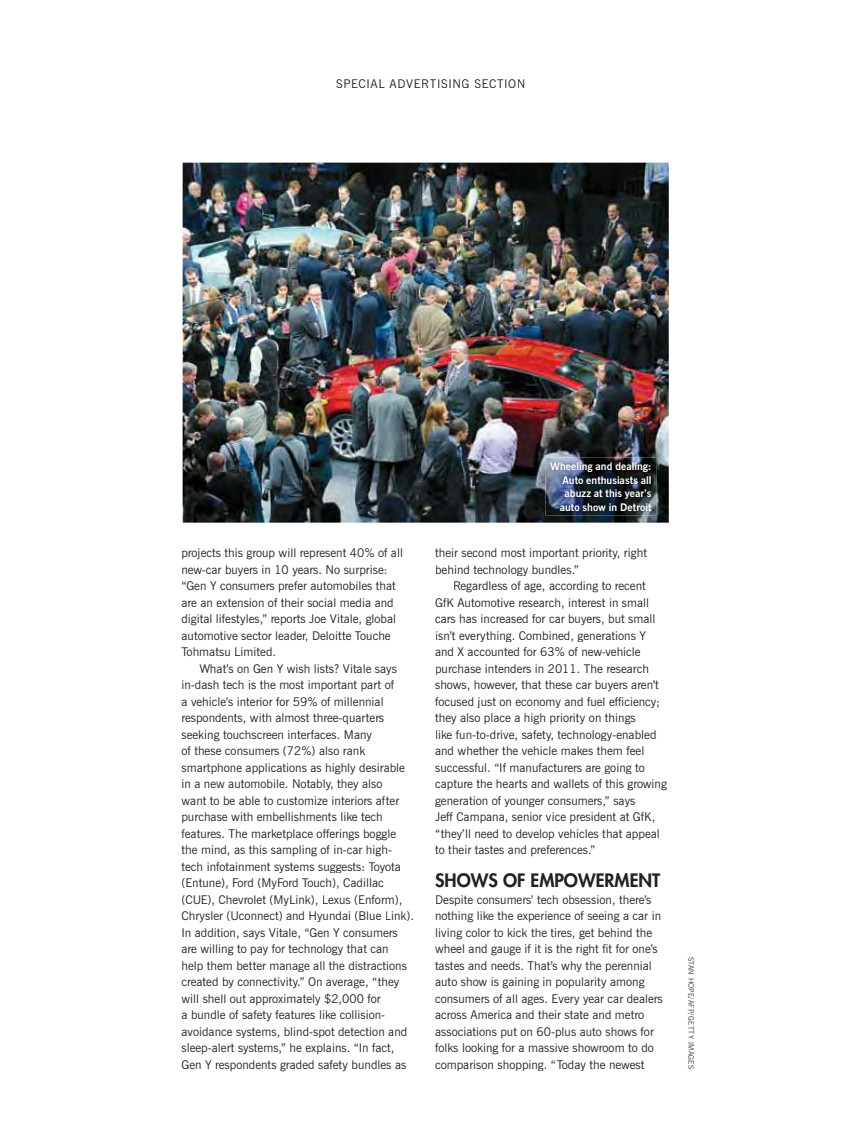
<style>
.page{position:relative;width:851px;height:1134px;background:#fff}
.page>*{position:absolute;margin:0;border:0;box-sizing:border-box;transform-origin:0 0}
.t1{font:800 18px "Futura";color:#252122}
.t2{font:12px/16.5px "News Gothic BT";color:#252122}
.t3{font:12px "News Gothic BT";letter-spacing:.05em;color:#252122}
.t4{font:700 10.5px/13.5px "News Gothic BT";color:#fff;text-align:right}
.t5{font:300 7.5px "News Gothic BT";letter-spacing:.02em;color:#252122}
</style>
<div class="page">
<img style="left:183px;top:163px;width:485px;height:360px">
<img style="left:545px;top:458px;width:111px;height:57px">
<p class="t3" style="left:336px;top:76px;width:191px">SPECIAL ADVERTISING SECTION</p>
<p class="t2" style="left:181px;top:545px;width:223px">projects this group will represent 40% of all new-car buyers in 10 years. No surprise: “Gen Y consumers prefer automobiles that are an extension of their social media and digital lifestyles,” reports Joe Vitale, global automotive sector leader, Deloitte Touche Tohmatsu Limited.</p>
<p class="t2" style="left:181px;top:660px;width:234px;text-indent:18px">What’s on Gen Y wish lists? Vitale says in-dash tech is the most important part of<br>a vehicle’s interior for 59% of millennial respondents, with almost three-quarters seeking touchscreen interfaces. Many<br>of these consumers (72%) also rank smartphone applications as highly desirable in a new automobile. Notably, they also<br>want to be able to customize interiors after purchase with embellishments like tech features. The marketplace offerings boggle the mind, as this sampling of in-car high&shy;tech infotainment systems suggests: Toyota (Entune), Ford (MyFord Touch), Cadillac (CUE), Chevrolet (MyLink), Lexus (Enform), Chrysler (Uconnect) and Hyundai (Blue Link).<br>In addition, says Vitale, “Gen Y consumers are willing to pay for technology that can<br>help them better manage all the distractions created by connectivity.” On average, “they will shell out approximately $2,000 for<br>a bundle of safety features like collision&shy;avoidance systems, blind-spot detection and sleep-alert systems,” he explains. “In fact, Gen Y respondents graded safety bundles as</p>
<p class="t4" style="left:550px;top:460px;width:103px">Wheeling and dealing:<br>Auto enthusiasts all abuzz at this year’s auto show in Detroit</p>
<p class="t2" style="left:435px;top:545px;width:213px">their second most important priority, right behind technology bundles.”</p>
<p class="t2" style="left:435px;top:578px;width:233px;text-indent:18px">Regardless of age, according to recent GfK Automotive research, interest in small cars has increased for car buyers, but small isn’t everything. Combined, generations Y and X accounted for 63% of new-vehicle purchase intenders in 2011. The research shows, however, that these car buyers aren’t focused just on economy and fuel efficiency; they also place a high priority on things<br>like fun-to-drive, safety, technology-enabled and whether the vehicle makes them feel successful. “If manufacturers are going to capture the hearts and wallets of this growing generation of younger consumers,” says<br>Jeff Campana, senior vice president at GfK, “they’ll need to develop vehicles that appeal to their tastes and preferences.”</p>
<h1 class="t1" style="left:435px;top:869px;width:227px">SHOWS OF EMPOWERMENT</h1>
<p class="t2" style="left:435px;top:891px;width:229px">Despite consumers’ tech obsession, there’s nothing like the experience of seeing a car in living color to kick the tires, get behind the wheel and gauge if it is the right fit for one’s tastes and needs. That’s why the perennial auto show is gaining in popularity among consumers of all ages. Every year car dealers across America and their state and metro associations put on 60-plus auto shows for folks looking for a massive showroom to do comparison shopping. “Today the newest</p>
<p class="t5" style="left:695px;top:957px;width:113px;rotate:90deg">STAN HOPE/AFP/GETTY IMAGES</p>
</div>
